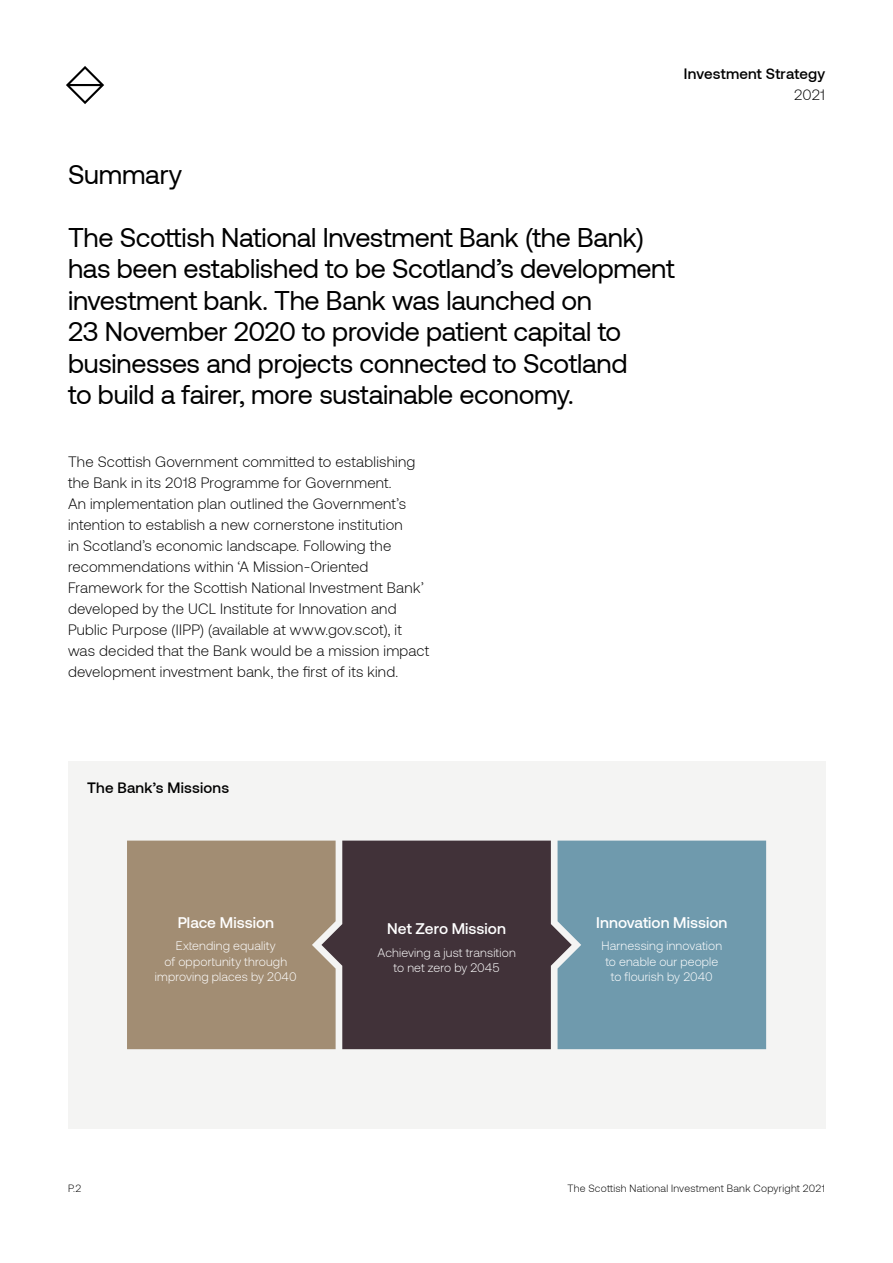
<style>
.page{position:relative;width:893px;height:1263px;background:#fff}
.page>*{position:absolute;margin:0;border:0;box-sizing:border-box;transform-origin:0 0}
.Body_Title{font:27px/31.5px "The Bank Sans";letter-spacing:-.01em;color:#000}
.t1{font:500 15.45px "The Bank Sans";color:#fff}
.Body_Copy{font:300 15px/21px "The Bank Sans";letter-spacing:.015em;color:#000}
.Body_Heading_L1{font:500 15px "The Bank Sans";letter-spacing:.015em;color:#000}
.t2{font:300 12.3px/15.5px "The Bank Sans";letter-spacing:.015em;color:#fff;text-align:center}
.t3{font:300 10.5px "The Bank Sans";letter-spacing:.025em;color:#000}
</style>
<div class="page">
<div style="left:68px;top:761px;width:757px;height:368px;background:#f4f4f3"></div>
<div style="left:336px;top:840px;width:236px;height:209px;background:#413239"></div>
<div style="left:558px;top:841px;width:208px;height:208px;background:#6f9aad"></div>
<div style="left:127px;top:840px;width:209px;height:209px;background:#a28d73"></div>
<svg style="left:66px;top:66px;width:38px;height:38px"></svg>
<p class="Body_Heading_L1" style="left:684px;top:65px;width:143px">Investment Strategy</p>
<p class="Body_Copy" style="left:794px;top:84px;width:32px">2021</p>
<p class="Body_Title" style="left:68px;top:158px;width:116px">Summary</p>
<p class="Body_Title" style="left:68px;top:221px;width:608px">The Scottish National Investment Bank (the Bank) has been established to be Scotland’s development investment bank. The Bank was launched on<br>23 November 2020 to provide patient capital to businesses and projects connected to Scotland<br>to build a fairer, more sustainable economy.</p>
<p class="Body_Copy" style="left:68px;top:451px;width:363px">The Scottish Government committed to establishing the Bank in its 2018 Programme for Government.<br>An implementation plan outlined the Government’s intention to establish a new cornerstone institution<br>in Scotland’s economic landscape. Following the recommendations within ‘A Mission-Oriented Framework for the Scottish National Investment Bank’ developed by the UCL Institute for Innovation and Public Purpose (IIPP) (available at www.gov.scot), it was decided that the Bank would be a mission impact development investment bank, the first of its kind.</p>
<p class="Body_Heading_L1" style="left:87px;top:779px;width:143px">The Bank’s Missions</p>
<p class="t1" style="left:178px;top:913px;width:98px">Place Mission</p>
<p class="t2" style="left:155px;top:940px;width:143px">Extending equality<br>of opportunity through improving places by 2040</p>
<p class="t1" style="left:387px;top:920px;width:120px">Net Zero Mission</p>
<p class="t2" style="left:378px;top:946px;width:140px">Achieving a just transition to net zero by 2045</p>
<p class="t1" style="left:596px;top:913px;width:133px">Innovation Mission</p>
<p class="t2" style="left:602px;top:940px;width:122px">Harnessing innovation to enable our people to flourish by 2040</p>
<p class="t3" style="left:68px;top:1182px;width:15px">P.2</p>
<p class="t3" style="left:567px;top:1182px;width:259px">The Scottish National Investment Bank Copyright 2021</p>
</div>
